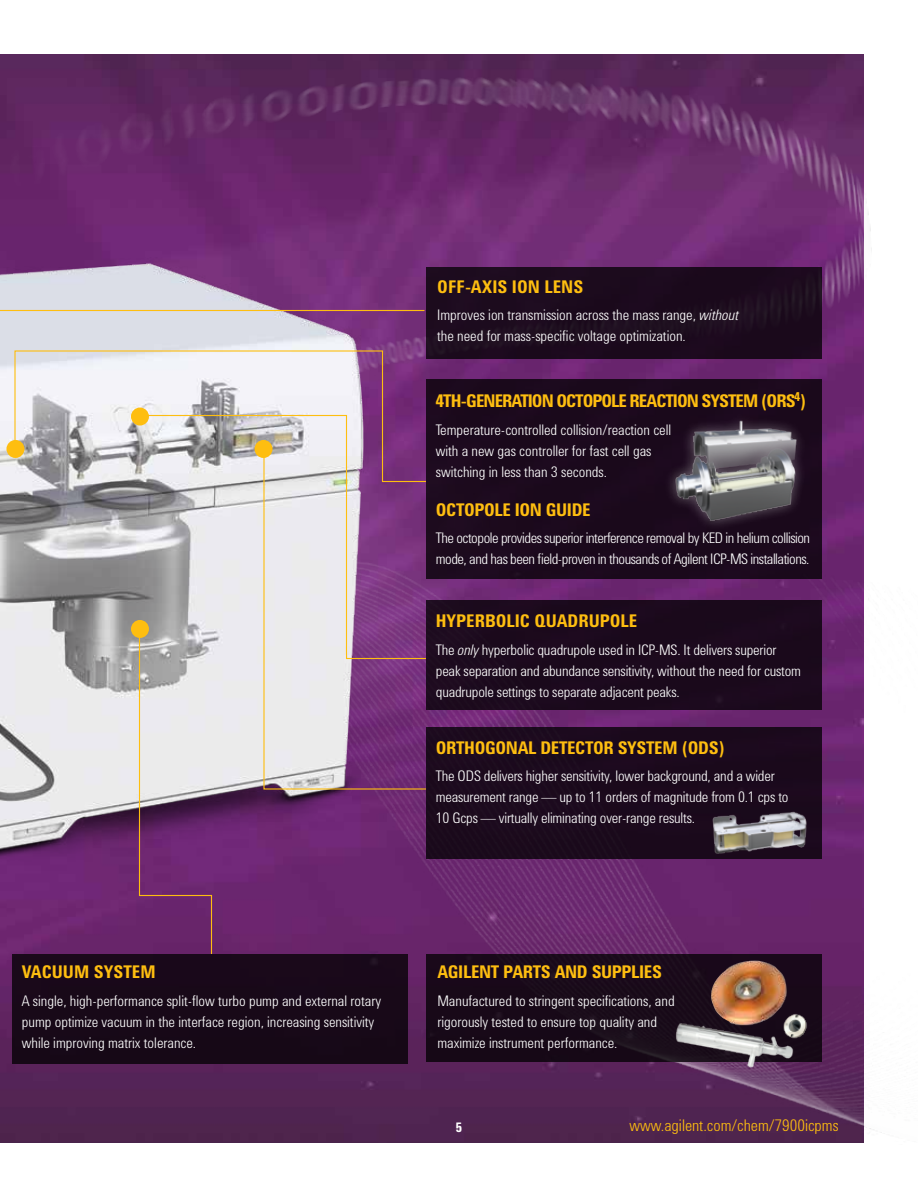
<style>
.page{position:relative;width:918px;height:1188px;background:#fff}
.page>*{position:absolute;margin:0;border:0;box-sizing:border-box;transform-origin:0 0}
.t1{font:700 18px "Agilent Condensed CFF";letter-spacing:-.02em;color:#febe10}
.t2{font:700 18px "Agilent Condensed CFF";color:#febe10}
.t3{font:700 18px "Agilent Condensed CFF";letter-spacing:-.055em;color:#febe10}
.t4{font:300 16.5px "Agilent Condensed CFF";color:#febe10}
.t5{font:300 15px/21px "Agilent Condensed CFF";color:#fff}
.t6{font:300 15px/21px "Agilent Condensed CFF";letter-spacing:-.03em;color:#fff}
.t7{font:700 13.5px "Agilent Condensed CFF";color:#fff}
.s1{font-style:italic}
</style>
<div class="page">
<img style="left:0;top:54px;width:882px;height:1089px">
<img style="left:0;top:216px;width:443px;height:747px">
<div style="left:12px;top:954px;width:396px;height:110px;background:#180918"></div>
<div style="left:426px;top:954px;width:396px;height:108px;background:#190919"></div>
<div style="left:426px;top:728px;width:396px;height:132px;background:#1b0a1d"></div>
<div style="left:426px;top:380px;width:396px;height:199px;background:#1b091c"></div>
<div style="left:426px;top:267px;width:396px;height:91px;background:#1c0b1e"></div>
<div style="left:426px;top:600px;width:396px;height:110px;background:#1b091d"></div>
<img style="left:670px;top:420px;width:131px;height:106px">
<img style="left:711px;top:951px;width:90px;height:70px">
<img style="left:778px;top:1009px;width:29px;height:26px">
<img style="left:674px;top:1021px;width:128px;height:49px">
<svg style="left:0;top:309px;width:426px;height:159px;background:#cabdce"></svg>
<svg style="left:14px;top:350px;width:413px;height:133px"></svg>
<svg style="left:141px;top:414px;width:286px;height:246px;background:#c9c3c9"></svg>
<svg style="left:263px;top:448px;width:164px;height:342px;background:#b596b4"></svg>
<svg style="left:137px;top:626px;width:76px;height:328px;background:#a385a4"></svg>
<img style="left:712px;top:811px;width:95px;height:43px">
<div style="left:131px;top:620px;width:18px;height:18px;background:#febe10;border-radius:50%"></div>
<div style="left:6px;top:440px;width:18px;height:18px;background:#febe10;border-radius:50%"></div>
<div style="left:255px;top:440px;width:18px;height:18px;background:#febe10;border-radius:50%"></div>
<div style="left:131px;top:408px;width:18px;height:18px;background:#febe10;border-radius:50%"></div>
<p class="t2" style="left:437px;top:273px;width:148px">OFF-AXIS ION LENS</p>
<p class="t5" style="left:437px;top:304px;width:303px">Improves ion transmission across the mass range, <span class="s1">without </span>the need for mass-specific voltage optimization.</p>
<p class="t3" style="left:436px;top:387px;width:372px">4TH-GENERATION OCTOPOLE REACTION SYSTEM (ORS<sup>4</sup>)</p>
<p class="t5" style="left:436px;top:418px;width:237px">Temperature-controlled collision/reaction cell with a new gas controller for fast cell gas switching in less than 3 seconds.</p>
<p class="t1" style="left:436px;top:496px;width:156px">OCTOPOLE ION GUIDE</p>
<p class="t6" style="left:436px;top:526px;width:376px">The octopole provides superior interference removal by KED in helium collision mode, and has been field-proven in thousands of Agilent ICP-MS installations.</p>
<p class="t2" style="left:436px;top:608px;width:203px">HYPERBOLIC QUADRUPOLE</p>
<p class="t5" style="left:436px;top:638px;width:367px">The <span class="s1">only</span> hyperbolic quadrupole used in ICP-MS. It delivers superior peak separation and abundance sensitivity, without the need for custom quadrupole settings to separate adjacent peaks.</p>
<p class="t1" style="left:436px;top:734px;width:291px">ORTHOGONAL DETECTOR SYSTEM (ODS)</p>
<p class="t5" style="left:436px;top:765px;width:354px">The ODS delivers higher sensitivity, lower background, and a wider measurement range — up to 11 orders of magnitude from 0.1 cps to<br>10 Gcps — virtually eliminating over-range results.</p>
<p class="t2" style="left:22px;top:959px;width:135px">VACUUM SYSTEM</p>
<p class="t5" style="left:22px;top:989px;width:361px">A single, high-performance split-flow turbo pump and external rotary pump optimize vacuum in the interface region, increasing sensitivity while improving matrix tolerance.</p>
<p class="t1" style="left:437px;top:959px;width:226px">AGILENT PARTS AND SUPPLIES</p>
<p class="t5" style="left:437px;top:989px;width:239px">Manufactured to stringent specifications, and rigorously tested to ensure top quality and maximize instrument performance.</p>
<p class="t7" style="left:456px;top:1117px;width:8px">5</p>
<p class="t4" style="left:630px;top:1113px;width:210px">www.agilent.com/chem/7900icpms</p>
</div>
